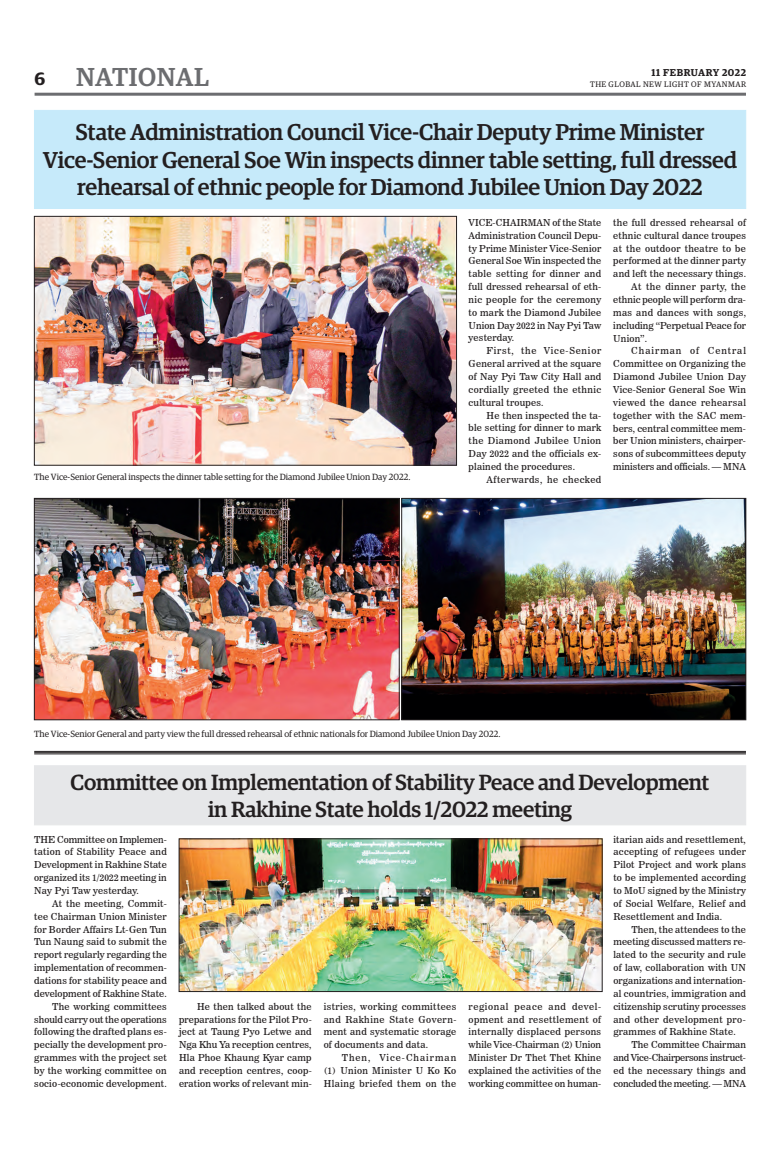
<style>
.page{position:relative;width:773px;height:1152px;background:#fff}
.page>*{position:absolute;margin:0;border:0;box-sizing:border-box;transform-origin:0 0}
.t1{font:500 26px "Guardian Egyp";letter-spacing:.02em;color:#6c6d70}
.Brief_Head{font:500 23px/27.6px "Guardian Egyp";letter-spacing:-.01em;color:#231f20;text-align:center}
.Brief_Head-2{font:500 22px "Guardian Egyp";letter-spacing:-.01em;color:#231f20}
.t2{font:600 18px "Guardian Egyp";color:#231f20}
.t3{font:600 10px "Guardian Egyp";letter-spacing:.06em;color:#231f20}
._2nd_Body{font:9.5px/12.9px "News 706 BT Roman C";letter-spacing:.02em;color:#231f20;text-align:justify}
.Normal_Para{font:9.5px/12.9px "News 706 BT Roman C";letter-spacing:.005em;color:#231f20;text-align:justify}
._2nd_Body-2{font:9.5px "News 706 BT Roman C";letter-spacing:.045em;color:#231f20}
.t4{font:9px "Guardian Egyp";color:#231f20}
.t5{font:8px "Guardian Egyp";letter-spacing:.06em;color:#231f20}
</style>
<div class="page">
<hr style="left:35px;top:93px;width:711px;height:3px;background:#6c6d70">
<div style="left:34px;top:766px;width:712px;height:59px;background:#e6e7e9"></div>
<div style="left:34px;top:110px;width:712px;height:99px;background:#c6eafa"></div>
<img style="left:36px;top:218px;width:418px;height:245px">
<div style="left:34px;top:216px;width:422px;height:249px;border:1px solid #231f20"></div>
<img style="left:36px;top:500px;width:361px;height:218px">
<div style="left:34px;top:498px;width:365px;height:222px;border:1px solid #231f20"></div>
<img style="left:403px;top:500px;width:341px;height:218px">
<div style="left:401px;top:498px;width:345px;height:222px;border:1px solid #231f20"></div>
<img style="left:181px;top:841px;width:419px;height:149px">
<div style="left:179px;top:839px;width:423px;height:153px;border:1px solid #231f20"></div>
<hr style="left:34px;top:751px;width:712px;height:1px;background:#231f20">
<hr style="left:34px;top:752px;width:712px;height:1px;background:#231f20">
<hr style="left:34px;top:754px;width:712px;height:1px;background:#231f20">
<h1 class="t1" style="left:76px;top:59px;width:134px">NATIONAL</h1>
<h3 class="t2" style="left:35px;top:65px;width:12px">6</h3>
<p class="t3" style="left:651px;top:65px;width:96px">11 FEBRUARY 2022</p>
<p class="t5" style="left:590px;top:79px;width:158px">THE GLOBAL NEW LIGHT OF MYANMAR</p>
<p class="Brief_Head" style="left:76px;top:116px;width:630px">State Administration Council Vice-Chair Deputy Prime Minister</p>
<p class="Brief_Head" style="left:43px;top:144px;width:695px">Vice-Senior General Soe Win inspects dinner table setting, full dressed rehearsal of ethnic people for Diamond Jubilee Union Day 2022</p>
<p class="Normal_Para" style="left:468px;top:216px;width:134px">VICE-CHAIRMAN of the State Administration Council Depu&shy;ty Prime Minister Vice-Senior General Soe Win inspected the table setting for dinner and full dressed rehearsal of eth&shy;nic people for the ceremony to mark the Diamond Jubilee Union Day 2022 in Nay Pyi Taw yesterday.</p>
<p class="_2nd_Body" style="left:468px;top:344px;width:134px;text-indent:18px">First, the Vice-Senior General arrived at the square of Nay Pyi Taw City Hall and cordially greeted the ethnic cultural troupes.</p>
<p class="_2nd_Body" style="left:468px;top:409px;width:134px;text-indent:18px">He then inspected the ta&shy;ble setting for dinner to mark the Diamond Jubilee Union Day 2022 and the officials ex&shy;plained the procedures.</p>
<p class="_2nd_Body-2" style="left:486px;top:474px;width:116px">Afterwards, he checked</p>
<p class="_2nd_Body" style="left:613px;top:216px;width:134px">the full dressed rehearsal of ethnic cultural dance troupes at the outdoor theatre to be performed at the dinner party and left the necessary things.</p>
<p class="_2nd_Body" style="left:613px;top:280px;width:134px;text-indent:18px">At the dinner party, the ethnic people will perform dra&shy;mas and dances with songs, including “Perpetual Peace for Union”.</p>
<p class="_2nd_Body" style="left:613px;top:345px;width:134px;text-indent:18px">Chairman of Central Committee on Organizing the Diamond Jubilee Union Day Vice-Senior General Soe Win viewed the dance rehearsal together with the SAC mem&shy;bers, central committee mem&shy;ber Union ministers, chairper&shy;sons of subcommittees deputy ministers and officials. — MNA</p>
<p class="t4" style="left:34px;top:471px;width:377px">The Vice-Senior General inspects the dinner table setting for the Diamond Jubilee Union Day 2022.</p>
<p class="t4" style="left:34px;top:727px;width:467px">The Vice-Senior General and party view the full dressed rehearsal of ethnic nationals for Diamond Jubilee Union Day 2022.</p>
<p class="Brief_Head-2" style="left:71px;top:767px;width:640px">Committee on Implementation of Stability Peace and Development</p>
<p class="Brief_Head-2" style="left:208px;top:793px;width:365px">in Rakhine State holds 1/2022 meeting</p>
<p class="Normal_Para" style="left:34px;top:833px;width:134px">THE Committee on Implemen&shy;tation of Stability Peace and Development in Rakhine State organized its 1/2022 meeting in Nay Pyi Taw yesterday.</p>
<p class="_2nd_Body" style="left:34px;top:897px;width:134px;text-indent:18px">At the meeting, Commit&shy;tee Chairman Union Minister for Border Affairs Lt-Gen Tun Tun Naung said to submit the report regularly regarding the implementation of recommen&shy;dations for stability peace and development of Rakhine State.</p>
<p class="_2nd_Body" style="left:34px;top:1000px;width:134px;text-indent:18px">The working committees should carry out the operations following the drafted plans es&shy;pecially the development pro&shy;grammes with the project set by the working committee on socio-economic development.</p>
<p class="_2nd_Body" style="left:179px;top:1000px;width:134px;text-indent:18px">He then talked about the preparations for the Pilot Pro&shy;ject at Taung Pyo Letwe and Nga Khu Ya reception centres, Hla Phoe Khaung Kyar camp and reception centres, coop&shy;eration works of relevant min-</p>
<p class="_2nd_Body" style="left:324px;top:1000px;width:134px">istries, working committees and Rakhine State Govern&shy;ment and systematic storage of documents and data.</p>
<p class="_2nd_Body" style="left:324px;top:1051px;width:134px;text-indent:18px">Then, Vice-Chairman (1) Union Minister U Ko Ko Hlaing briefed them on the</p>
<p class="_2nd_Body" style="left:468px;top:1000px;width:134px">regional peace and devel&shy;opment and resettlement of internally displaced persons while Vice-Chairman (2) Union Minister Dr Thet Thet Khine explained the activities of the working committee on human-</p>
<p class="_2nd_Body" style="left:613px;top:833px;width:134px">itarian aids and resettlement, accepting of refugees under Pilot Project and work plans to be implemented according to MoU signed by the Ministry of Social Welfare, Relief and Resettlement and India.</p>
<p class="_2nd_Body" style="left:613px;top:923px;width:134px;text-indent:18px">Then, the attendees to the meeting discussed matters re&shy;lated to the security and rule of law, collaboration with UN organizations and internation&shy;al countries, immigration and citizenship scrutiny processes and other development pro&shy;grammes of Rakhine State.</p>
<p class="_2nd_Body" style="left:613px;top:1038px;width:134px;text-indent:18px">The Committee Chairman and Vice-Chairpersons instruct&shy;ed the necessary things and concluded the meeting. — MNA</p>
</div>
